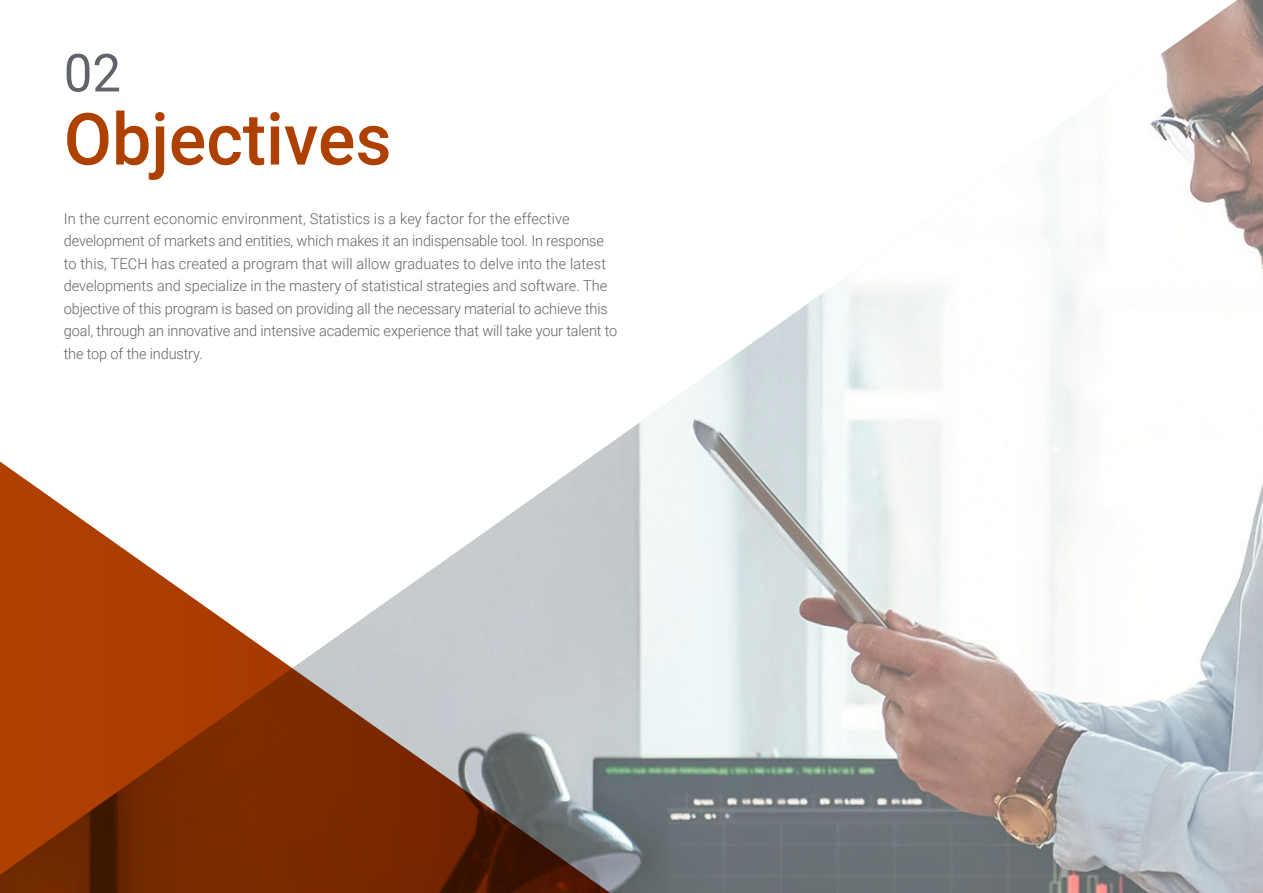
<style>
.page{position:relative;width:1263px;height:893px;background:#fff}
.page>*{position:absolute;margin:0;border:0;box-sizing:border-box;transform-origin:0 0}
.t1{font:500 72px "Roboto";color:#ae4000}
.t2{font:52.5px "Roboto";color:#61646a}
.t3{font:300 15px/22.5px "Roboto";letter-spacing:-.01em;color:#61646a}
</style>
<div class="page">
<img style="left:607px;top:0;width:656px;height:893px">
<svg style="left:0;top:446px;width:640px;height:447px"></svg>
<h2 class="t2" style="left:64px;top:36px;width:59px">02</h2>
<h1 class="t1" style="left:64px;top:89px;width:329px">Objectives</h1>
<p class="t3" style="left:64px;top:207px;width:555px">In the current economic environment, Statistics is a key factor for the effective development of markets and entities, which makes it an indispensable tool. In response to this, TECH has created a program that will allow graduates to delve into the latest developments and specialize in the mastery of statistical strategies and software. The objective of this program is based on providing all the necessary material to achieve this goal, through an innovative and intensive academic experience that will take your talent to the top of the industry.</p>
</div>
